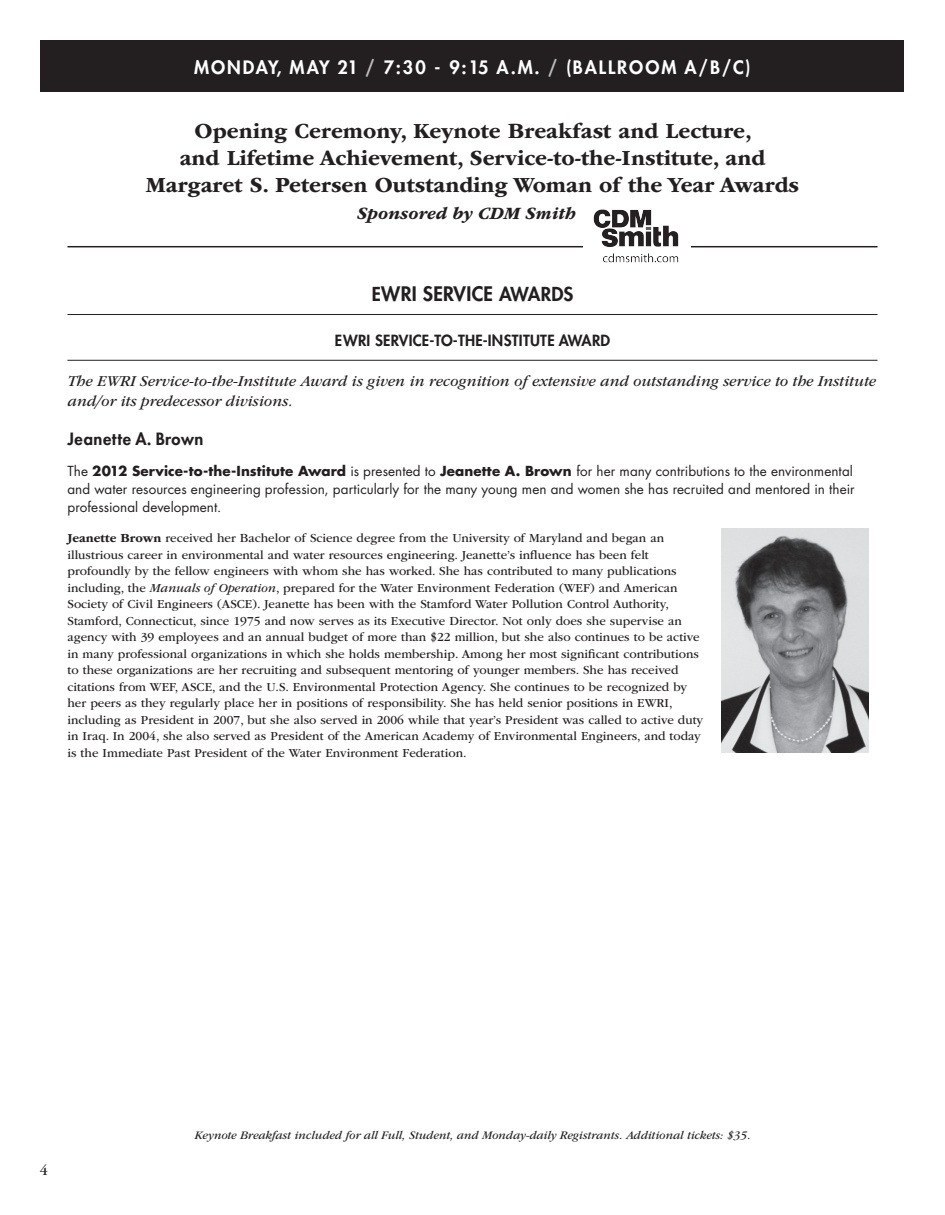
<style>
.page{position:relative;width:945px;height:1215px;background:#fff}
.page>*{position:absolute;margin:0;border:0;box-sizing:border-box;transform-origin:0 0}
.t1{font:700 22.5px/27px "ITC Garamond Std";color:#231f20;text-align:center}
.t2{font:800 19.5px "Futura";color:#231f20}
.t3{font:800 18px "Futura";letter-spacing:.105em;color:#fff}
.t4{font:italic 700 18px "ITC Garamond Std";color:#231f20}
.t5{font:800 16.5px "Futura";letter-spacing:.03em;color:#231f20}
.t6{font:italic 15.75px/19.5px "ITC Garamond Std";color:#231f20}
.t7{font:800 15px "Futura";letter-spacing:.01em;color:#231f20}
.t8{font:15px "ITC Garamond Std";color:#231f20}
.t9{font:13.5px/18px "Futura Std";letter-spacing:.005em;color:#231f20}
.t10{font:12.75px/16.5px "ITC Garamond Std";color:#231f20}
.t11{font:italic 12px "ITC Garamond Std";color:#231f20}
.s1{color:#bcbdc0}
.s2{font-size:18.75px}
.s3{font-weight:700}
.s4{font-style:italic}
</style>
<div class="page">
<div style="left:40px;top:40px;width:864px;height:52px;background:#231f20"></div>
<hr style="left:68px;top:314px;width:810px;height:1px;background:#231f20">
<hr style="left:68px;top:360px;width:810px;height:1px;background:#231f20">
<img style="left:722px;top:528px;width:146px;height:225px">
<hr style="left:68px;top:246px;width:810px;height:1px;background:#231f20">
<div style="left:583px;top:204px;width:108px;height:64px;background:#fff"></div>
<img style="left:593px;top:209px;width:86px;height:54px">
<h3 class="t3" style="left:194px;top:55px;width:558px">MONDAY, MAY 21 <span class="s1">/</span> 7:30 - 9:15 A.M. <span class="s1">/</span> (BALLROOM A/B/C)</h3>
<h1 class="t1" style="left:146px;top:117px;width:655px">Opening Ceremony, Keynote Breakfast and Lecture,<br>and Lifetime Achievement, Service-to-the-Institute, and<br>Margaret S. Petersen Outstanding Woman of the Year Awards</h1>
<h3 class="t4" style="left:357px;top:203px;width:220px">Sponsored by CDM Smith</h3>
<h2 class="t2" style="left:372px;top:280px;width:191px"><span class="s2">E</span>WRI SERVICE <span class="s2">AWARDS</span></h2>
<p class="t7" style="left:335px;top:331px;width:276px">EWRI SERVICE-TO-TH E-INSTITUTE AWARD</p>
<p class="t6" style="left:68px;top:371px;width:810px">The EWRI Service-to-the-Institute Award is given in recognition of extensive and outstanding service to the Institute and/or its predecessor divisions.</p>
<p class="t5" style="left:68px;top:427px;width:137px">JEANETTE A. BROWN</p>
<p class="t9" style="left:68px;top:462px;width:789px">The <span class="s3">2012 Service-to-the-Institute Award</span> is presented to <span class="s3">Jeanette A. Brown</span> for her many contributions to the environmental and water resources engineering profession, particularly for the many young men and women she has recruited and mentored in their professional development.</p>
<p class="t10" style="left:68px;top:530px;width:611px"><span class="s3">Jeanette Brown</span> received her Bachelor of Science degree from the University of Maryland and began an illustrious career in environmental and water resources engineering. Jeanette’s influence has been felt profoundly by the fellow engineers with whom she has worked. She has contributed to many publications including, the <span class="s4">Manuals of Operation</span>, prepared for the Water Environment Federation (WEF</p>
<p class="t10" style="left:68px;top:579px;width:634px;text-indent:523px">) and American Society of Civil Engineers (ASCE). Jeanette has been with the Stamford Water Pollution Control Authority, Stamford, Connecticut, since 1975 and now serves as its Executive Director. Not only does she supervise an agency with 39 employees and an annual budget of more than $22 million, but she also continues to be active in many professional organizations in which she holds membership. Among her most significant contributions to these organizations are her recruiting and subsequent mentoring of younger members. She has received citations from WEF</p>
<p class="t10" style="left:68px;top:678px;width:621px;text-indent:107px">, ASCE , and the U.S. Environmental Protection Agency. She continues to be recognized by her peers as they regularly place her in positions of responsibility. She has held senior positions in EWRI</p>
<p class="t10" style="left:68px;top:695px;width:637px;text-indent:602px">, including as President in 2007, but she also served in 2006 while that year’s President was called to active duty in Iraq. In 2004, she also served as President of the American Academy of Environmental Engineers, and today is the Immediate Past President of the Water Environment Federation.</p>
<p class="t8" style="left:40px;top:1162px;width:9px">4</p>
<p class="t11" style="left:195px;top:1129px;width:557px">Keynote Breakfast included for all Full, Student, and Monday-daily Registrants. Additional tickets: $35.</p>
</div>
